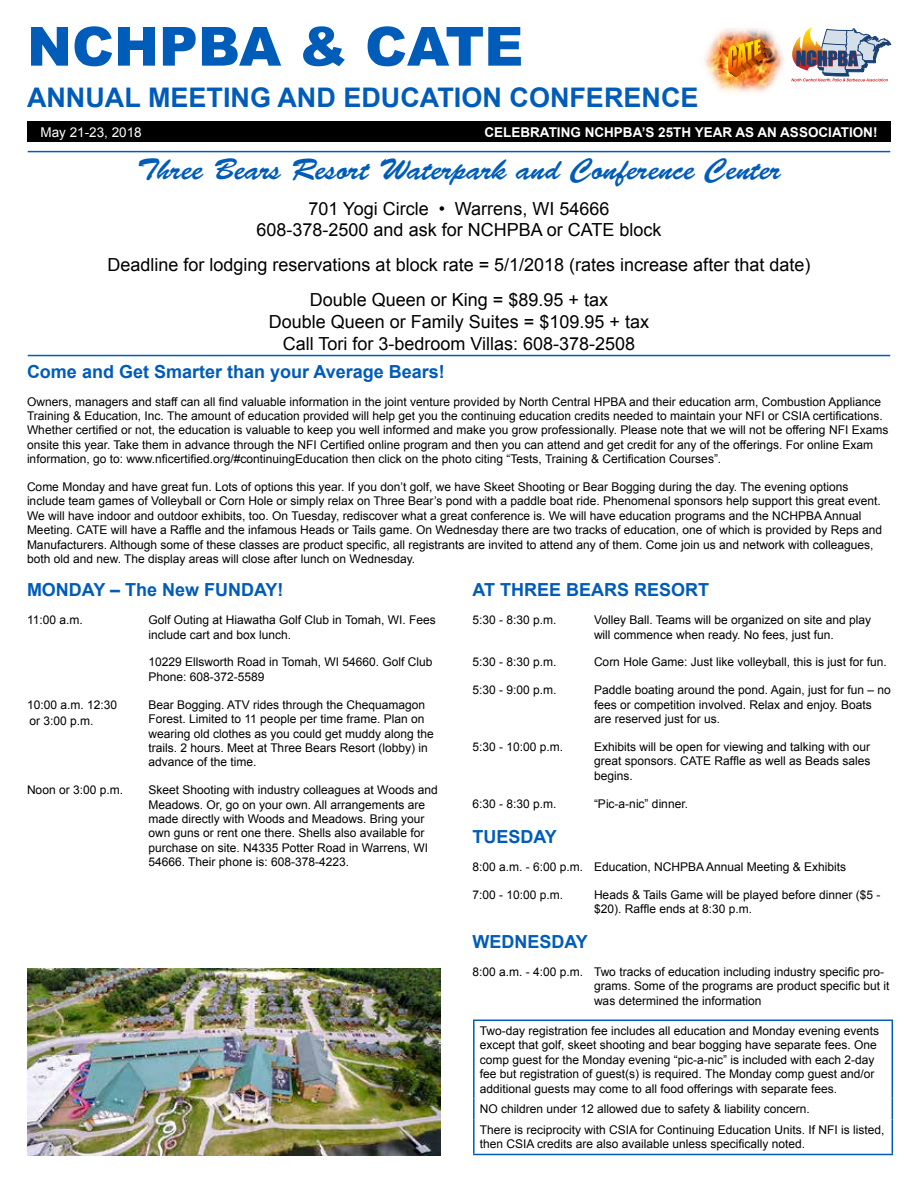
<style>
.page{position:relative;width:918px;height:1188px;background:#fff}
.page>*{position:absolute;margin:0;border:0;box-sizing:border-box;transform-origin:0 0}
.t1{font:900 54px "Arial";color:#005cb9}
.t2{font:30px "Brush Script";color:#005cb9}
.t3{font:700 27px "Arial";color:#005cb9}
.t4{font:18px/21.6px "Arial";color:#000;text-align:center}
.t5{font:700 18px "Arial";color:#005cb9}
.t6{font:700 13.5px "Arial";color:#fff}
.t7{font:13.5px "Arial";color:#fff}
.t8{font:12px/14.4px "Arial";color:#000}
</style>
<div class="page">
<svg style="left:791px;top:27px;width:100px;height:55px"></svg>
<div style="left:27px;top:122px;width:864px;height:20px;background:#000"></div>
<hr style="left:28px;top:151px;width:862px;height:1px;background:#005cb9">
<hr style="left:28px;top:355px;width:862px;height:1px;background:#005cb9">
<img style="left:704px;top:29px;width:80px;height:63px">
<svg style="left:728px;top:39px;width:37px;height:38px"></svg>
<img style="left:27px;top:969px;width:414px;height:186px">
<hr style="left:473px;top:1021px;width:2px;height:78px;background:#005cb9">
<hr style="left:473px;top:1020px;width:420px;height:1px;background:#005cb9">
<hr style="left:892px;top:1021px;width:1px;height:78px;background:#005cb9">
<hr style="left:473px;top:1099px;width:2px;height:20px;background:#005cb9">
<svg style="left:892px;top:1099px;width:1px;height:20px"></svg>
<hr style="left:473px;top:1119px;width:2px;height:35px;background:#005cb9">
<hr style="left:892px;top:1119px;width:1px;height:35px;background:#005cb9">
<hr style="left:473px;top:1154px;width:420px;height:1px;background:#005cb9">
<h1 class="t1" style="left:27px;top:7px;width:498px">NCHPBA &amp; CATE</h1>
<h3 class="t3" style="left:27px;top:79px;width:673px">ANNUAL MEETING AND EDUCATION CONFERENCE</h3>
<p class="t7" style="left:40px;top:123px;width:103px">May 21-23, 2018</p>
<p class="t6" style="left:484px;top:123px;width:395px">CELEBRATING NCHPBA’S 25TH YEAR AS AN ASSOCIATION!</p>
<h2 class="t2" style="left:137px;top:153px;width:645px">Three Bears Resort Waterpark and Conference Center</h2>
<h3 class="t4" style="left:257px;top:198px;width:406px">701 Yogi Circle • Warrens, WI 54666<br>608-378-2500 and ask for NCHPBA or CATE block</h3>
<h3 class="t4" style="left:108px;top:248px;width:704px;line-height:35.1px">Deadline for lodging reservations at block rate = 5/1/2018 (rates increase after that date)<br>Double Queen or King = $89.95 + tax</h3>
<h3 class="t4" style="left:269px;top:311px;width:382px">Double Queen or Family Suites = $109.95 + tax<br>Call Tori for 3-bedroom Villas: 608-378-2508</h3>
<h3 class="t5" style="left:27px;top:359px;width:419px">Come and Get Smarter than your Average Bears!</h3>
<p class="t8" style="left:27px;top:394px;width:863px">Owners, managers and staff can all find valuable information in the joint venture provided by North Central HPBA and their education arm, Combustion Appliance Training &amp; Education, Inc. The amount of education provided will help get you the continuing education credits needed to maintain your NFI or CSIA certifications.<br>Whether certified or not, the education is valuable to keep you well informed and make you grow professionally. Please note that we will not be offering NFI Exams onsite this year. Take them in advance through the NFI Certified online program and then you can attend and get credit for any of the offerings. For online Exam information, go to: www.nficertified.org/#continuingEducation then click on the photo citing “Tests, Training &amp; Certification Courses”.</p>
<p class="t8" style="left:27px;top:480px;width:857px">Come Monday and have great fun. Lots of options this year. If you don’t golf, we have Skeet Shooting or Bear Bogging during the day. The evening options include team games of Volleyball or Corn Hole or simply relax on Three Bear’s pond with a paddle boat ride. Phenomenal sponsors help support this great event.<br>We will have indoor and outdoor exhibits, too. On Tuesday, rediscover what a great conference is. We will have education programs and the NCHPBA Annual Meeting. CATE will have a Raffle and the infamous Heads or Tails game. On Wednesday there are two tracks of education, one of which is provided by Reps and Manufacturers. Although some of these classes are product specific, all registrants are invited to attend any of them. Come join us and network with colleagues, both old and new. The display areas will close after lunch on Wednesday.</p>
<h3 class="t5" style="left:27px;top:578px;width:258px">MONDAY – The New FUNDAY!</h3>
<p class="t8" style="left:27px;top:613px;width:57px">11:00 a.m.</p>
<p class="t8" style="left:148px;top:613px;width:289px">Golf Outing at Hiawatha Golf Club in Tomah, WI. Fees include cart and box lunch.</p>
<p class="t8" style="left:148px;top:655px;width:285px">10229 Ellsworth Road in Tomah, WI 54660. Golf Club<br>Phone: 608-372-5589</p>
<p class="t8" style="left:27px;top:697px;width:92px">10:00 a.m. 12:30</p>
<p class="t8" style="left:148px;top:697px;width:287px">Bear Bogging. ATV rides through the Chequamagon Forest. Limited to 11 people per time frame. Plan on wearing old clothes as you could get muddy along the trails. 2 hours. Meet at Three Bears Resort (lobby) in advance of the time.</p>
<p class="t8" style="left:27px;top:783px;width:98px">Noon or 3:00 p.m.</p>
<p class="t8" style="left:149px;top:783px;width:291px">Skeet Shooting with industry colleagues at Woods and Meadows. Or, go on your own. All arrangements are made directly with Woods and Meadows. Bring your own guns or rent one there. Shells also available for purchase on site. N4335 Potter Road in Warrens, WI 54666. Their phone is: 608-378-4223.</p>
<p class="t8" style="left:29px;top:714px;width:66px">or 3:00 p.m.</p>
<h3 class="t5" style="left:472px;top:578px;width:238px">AT THREE BEARS RESORT</h3>
<p class="t8" style="left:472px;top:613px;width:86px">5:30 - 8:30 p.m.</p>
<p class="t8" style="left:594px;top:613px;width:279px">Volley Ball. Teams will be organized on site and play will commence when ready. No fees, just fun.</p>
<p class="t8" style="left:472px;top:655px;width:86px">5:30 - 8:30 p.m.</p>
<p class="t8" style="left:594px;top:655px;width:294px">Corn Hole Game: Just like volleyball, this is just for fun.</p>
<p class="t8" style="left:472px;top:683px;width:86px">5:30 - 9:00 p.m.</p>
<p class="t8" style="left:594px;top:683px;width:298px">Paddle boating around the pond. Again, just for fun – no fees or competition involved. Relax and enjoy. Boats are reserved just for us.</p>
<p class="t8" style="left:472px;top:740px;width:92px">5:30 - 10:00 p.m.</p>
<p class="t8" style="left:594px;top:740px;width:278px;text-align:justify">Exhibits will be open for viewing and talking with our great sponsors. CATE Raffle as well as Beads sales begins.</p>
<p class="t8" style="left:472px;top:796px;width:86px">6:30 - 8:30 p.m.</p>
<p class="t8" style="left:594px;top:796px;width:96px">“Pic-a-nic” dinner.</p>
<h3 class="t5" style="left:472px;top:825px;width:86px">TUESDAY</h3>
<p class="t8" style="left:472px;top:859px;width:375px">8:00 a.m. - 6:00 p.m. Education, NCHPBA Annual Meeting &amp; Exhibits</p>
<p class="t8" style="left:472px;top:887px;width:92px">7:00 - 10:00 p.m.</p>
<p class="t8" style="left:594px;top:887px;width:288px">Heads &amp; Tails Game will be played before dinner ($5 - $20). Raffle ends at 8:30 p.m.</p>
<h3 class="t5" style="left:472px;top:930px;width:117px">WEDNESDAY</h3>
<p class="t8" style="left:594px;top:965px;width:297px;text-indent:-122px">8:00 a.m. - 4:00 p.m. Two tracks of education including industry specific pro&shy;grams. Some of the programs are product specific but it was determined the information</p>
<p class="t8" style="left:480px;top:1024px;width:401px">Two-day registration fee includes all education and Monday evening events except that golf, skeet shooting and bear bogging have separate fees. One comp guest for the Monday evening “pic-a-nic” is included with each 2-day fee but registration of guest(s) is required. The Monday comp guest and/or additional guests may come to all food offerings with separate fees.</p>
<p class="t8" style="left:480px;top:1099px;width:406px;line-height:20.7px">NO children under 12 allowed due to safety &amp; liability concern.<br>There is reciprocity with CSIA for Continuing Education Units. If NFI is listed,</p>
<p class="t8" style="left:480px;top:1137px;width:327px">then CSIA credits are also available unless specifically noted.</p>
</div>
